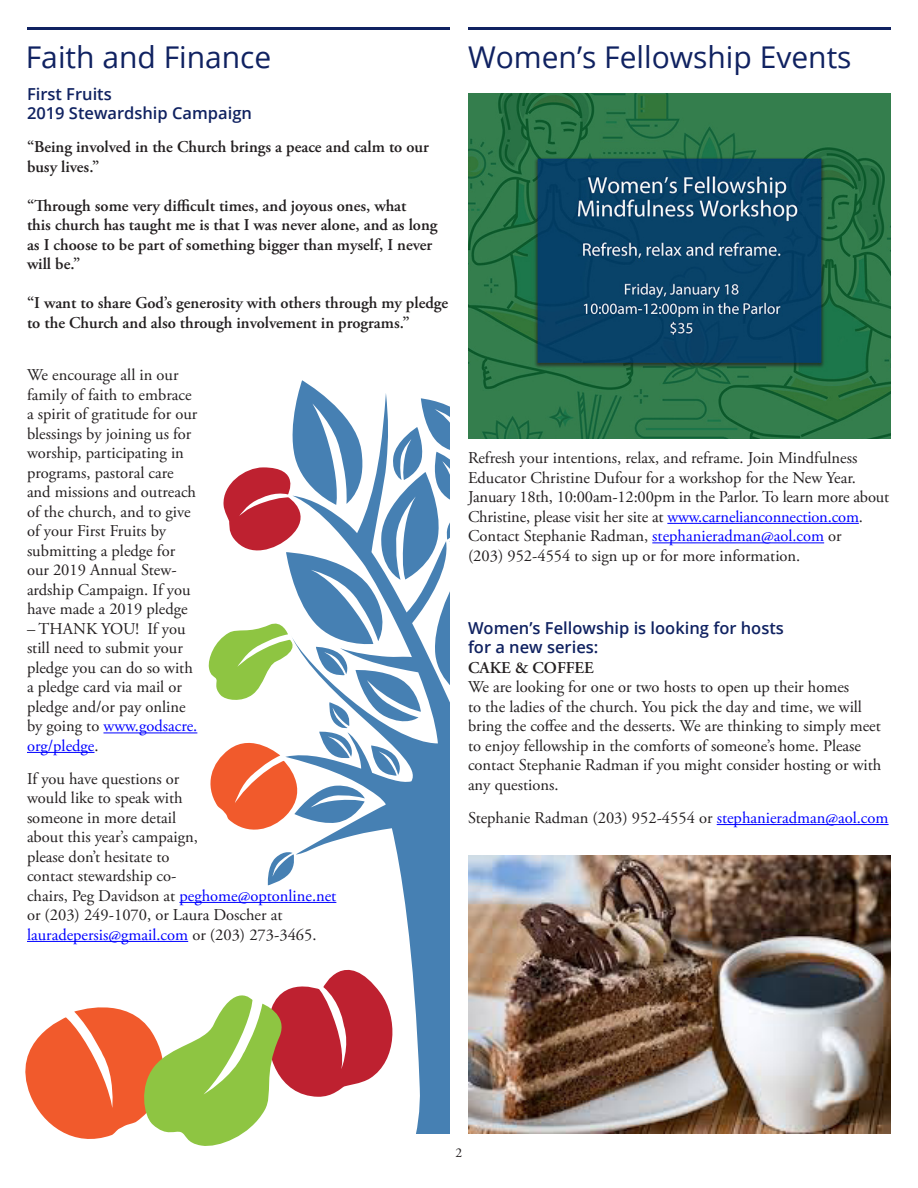
<style>
.page{position:relative;width:918px;height:1188px;background:#fff}
.page>*{position:absolute;margin:0;border:0;box-sizing:border-box;transform-origin:0 0}
._10_Head{font:30px "Open Sans";color:#102261}
._50_Body{font:16.5px/19.5px "Adobe Garamond Pro";color:#231f20}
._25_Sub_subhead{font:600 16.5px/19.5px "Adobe Garamond Pro";color:#231f20}
._20_Subhead{font:600 16.5px/19.5px "Open Sans";color:#102261}
.t1{font:13.5px "Adobe Garamond Pro";color:#231f20}
.s1{color:#00f}
</style>
<div class="page">
<hr style="left:27px;top:27px;width:423px;height:3px;background:#102261">
<hr style="left:103px;top:733px;width:94px;height:1px;background:#00f">
<hr style="left:27px;top:752px;width:68px;height:1px;background:#00f">
<hr style="left:179px;top:902px;width:157px;height:1px;background:#00f">
<hr style="left:27px;top:941px;width:161px;height:1px;background:#00f">
<svg style="left:198px;top:837px;width:252px;height:297px"></svg>
<svg style="left:208px;top:380px;width:242px;height:457px"></svg>
<svg style="left:267px;top:849px;width:29px;height:36px"></svg>
<img style="left:468px;top:855px;width:423px;height:279px">
<hr style="left:667px;top:523px;width:192px;height:1px;background:#00f">
<hr style="left:652px;top:542px;width:172px;height:1px;background:#00f">
<svg style="left:282px;top:937px;width:58px;height:18px"></svg>
<svg style="left:25px;top:968px;width:373px;height:178px"></svg>
<hr style="left:468px;top:27px;width:423px;height:3px;background:#102261">
<img style="left:468px;top:94px;width:423px;height:344px">
<hr style="left:717px;top:824px;width:172px;height:1px;background:#00f">
<p class="_10_Head" style="left:26px;top:37px;width:247px">Faith and Finance</p>
<p class="_20_Subhead" style="left:27px;top:84px;width:86px">First Fruits</p>
<p class="_20_Subhead" style="left:27px;top:103px;width:227px">2019 Stewardship Campaign</p>
<p class="_25_Sub_subhead" style="left:27px;top:137px;width:403px">“Being involved in the Church brings a peace and calm to our busy lives.”</p>
<p class="_25_Sub_subhead" style="left:27px;top:196px;width:412px">“Through some very difficult times, and joyous ones, what<br>this church has taught me is that I was never alone, and as long as I choose to be part of something bigger than myself, I never will be.”</p>
<p class="_25_Sub_subhead" style="left:27px;top:293px;width:423px">“I want to share God’s generosity with others through my pledge to the Church and also through involvement in programs.”</p>
<p class="_50_Body" style="left:27px;top:366px;width:172px">We encourage all in our family of faith to embrace a spirit of gratitude for our blessings by joining us for worship, participating in programs, pastoral care and missions and outreach of the church, and to give of your First Fruits by submitting a pledge for our 2019 Annual Stew&shy;ardship Campaign. If you have made a 2019 pledge</p>
<p class="_50_Body" style="left:27px;top:619px;width:172px">– THANK YOU! If you still need to submit your pledge you can do so with a pledge card via mail or pledge and/or pay online by going to <span class="s1">www.godsacre. org/pledge</span>.</p>
<p class="_50_Body" style="left:27px;top:769px;width:311px">If you have questions or<br>would like to speak with<br>someone in more detail<br>about this year’s campaign,<br>please don’t hesitate to<br>contact stewardship co-<br>chairs, Peg Davidson at <span class="s1">peghome@optonline.net </span>or (203) 249-1070, or Laura Doscher at <span class="s1">lauradepersis@gmail.com</span> or (203) 273-3465.</p>
<p class="_10_Head" style="left:468px;top:37px;width:385px">Women’s Fellowship Events</p>
<p class="_50_Body" style="left:468px;top:449px;width:423px">Refresh your intentions, relax, and reframe. Join Mindfulness Educator Christine Dufour for a workshop for the New Year.<br>January 18th, 10:00am-12:00pm in the Parlor. To learn more about Christine, please visit her site at <span class="s1">www.carnelianconnection.com</span>.<br>Contact Stephanie Radman, <span class="s1">stephanieradman@aol.com</span> or<br>(203) 952-4554 to sign up or for more information.</p>
<p class="_20_Subhead" style="left:468px;top:618px;width:317px">Women’s Fellowship is looking for hosts for a new series:</p>
<p class="_25_Sub_subhead" style="left:468px;top:658px;width:127px">CAKE &amp; COFFEE</p>
<p class="_50_Body" style="left:468px;top:678px;width:415px">We are looking for one or two hosts to open up their homes<br>to the ladies of the church. You pick the day and time, we will bring the coffee and the desserts. We are thinking to simply meet to enjoy fellowship in the comforts of someone’s home. Please contact Stephanie Radman if you might consider hosting or with any questions.</p>
<p class="_50_Body" style="left:468px;top:809px;width:422px">Stephanie Radman (203) 952-4554 or <span class="s1">stephanieradman@aol.com</span></p>
<p class="t1" style="left:456px;top:1145px;width:8px">2</p>
</div>
